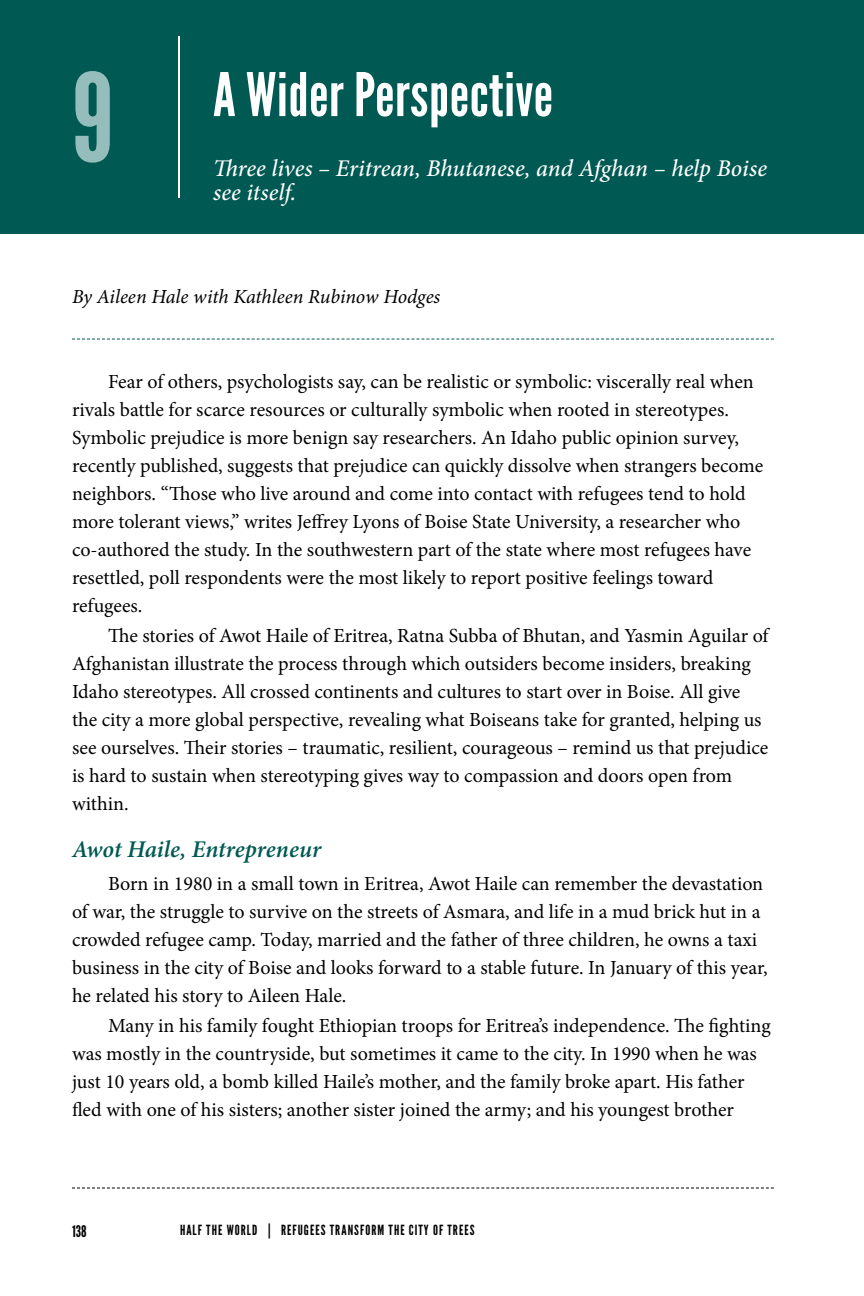
<style>
.page{position:relative;width:864px;height:1296px;background:#fff}
.page>*{position:absolute;margin:0;border:0;box-sizing:border-box;transform-origin:0 0}
.t1{font:60px "League Gothic";letter-spacing:.01em;color:#fff}
.t2{font:italic 500 24px/24px "Minion Pro";letter-spacing:-.005em;color:#fff}
.t3{font:italic 600 24px "Minion Pro";color:#005952}
.t4{font:20px/28px "Minion Pro";color:#000}
.t5{font:italic 20px "Minion Pro";letter-spacing:-.005em;color:#000}
.t6{font:16px "League Gothic";color:#000}
.t7{font:14px "League Gothic";letter-spacing:.075em;color:#000}
.s1{font-size:122px;color:#95bdbb}
</style>
<div class="page">
<svg style="left:72px;top:1188px;width:702px;height:1px"></svg>
<svg style="left:72px;top:339px;width:702px;height:1px"></svg>
<div style="left:0;top:0;width:864px;height:234px;background:#005952"></div>
<hr style="left:178px;top:36px;width:2px;height:162px;background:#fff">
<h1 class="t1" style="left:72px;top:59px;width:483px"><span class="s1">9</span> A Wider Perspective</h1>
<p class="t2" style="left:213px;top:156px;width:556px">Three lives – Eritrean, Bhutanese, and Afghan – help Boise see itself.</p>
<p class="t5" style="left:72px;top:282px;width:370px">By Aileen Hale with Kathleen Rubinow Hodges</p>
<p class="t4" style="left:72px;top:368px;width:693px;text-indent:36px">Fear of others, psychologists say, can be realistic or symbolic: viscerally real when rivals battle for scarce resources or culturally symbolic when rooted in stereotypes.<br>Symbolic prejudice is more benign say researchers. An Idaho public opinion survey, recently published, suggests that prejudice can quickly dissolve when strangers become neighbors. “Those who live around and come into contact with refugees tend to hold more tolerant views,” writes Jeffrey Lyons of Boise State University, a researcher who co-authored the study. In the southwestern part of the state where most refugees have resettled, poll respondents were the most likely to report positive feelings toward refugees.</p>
<p class="t4" style="left:72px;top:621px;width:698px;text-indent:36px">The stories of Awot Haile of Eritrea, Ratna Subba of Bhutan, and Yasmin Aguilar of Afghanistan illustrate the process through which outsiders become insiders, breaking Idaho stereotypes. All crossed continents and cultures to start over in Boise. All give the city a more global perspective, revealing what Boiseans take for granted, helping us see ourselves. Their stories – traumatic, resilient, courageous – remind us that prejudice is hard to sustain when stereotyping gives way to compassion and doors open from within.</p>
<p class="t3" style="left:72px;top:833px;width:251px">Awot Haile, Entrepreneur</p>
<p class="t4" style="left:72px;top:870px;width:697px;text-indent:36px">Born in 1980 in a small town in Eritrea, Awot Haile can remember the devastation of war, the struggle to survive on the streets of Asmara, and life in a mud brick hut in a crowded refugee camp. Today, married and the father of three children, he owns a taxi business in the city of Boise and looks forward to a stable future. In January of this year, he related his story to Aileen Hale.</p>
<p class="t4" style="left:72px;top:1012px;width:700px;text-indent:36px">Many in his family fought Ethiopian troops for Eritrea’s independence. The fighting was mostly in the countryside, but sometimes it came to the city. In 1990 when he was just 10 years old, a bomb killed Haile’s mother, and the family broke apart. His father fled with one of his sisters; another sister joined the army; and his youngest brother</p>
<p class="t6" style="left:72px;top:1221px;width:16px">138</p>
<p class="t7" style="left:180px;top:1222px;width:296px">HALF THE WORLD | REFUGEES TRANSFORM THE CITY OF TREES</p>
</div>
